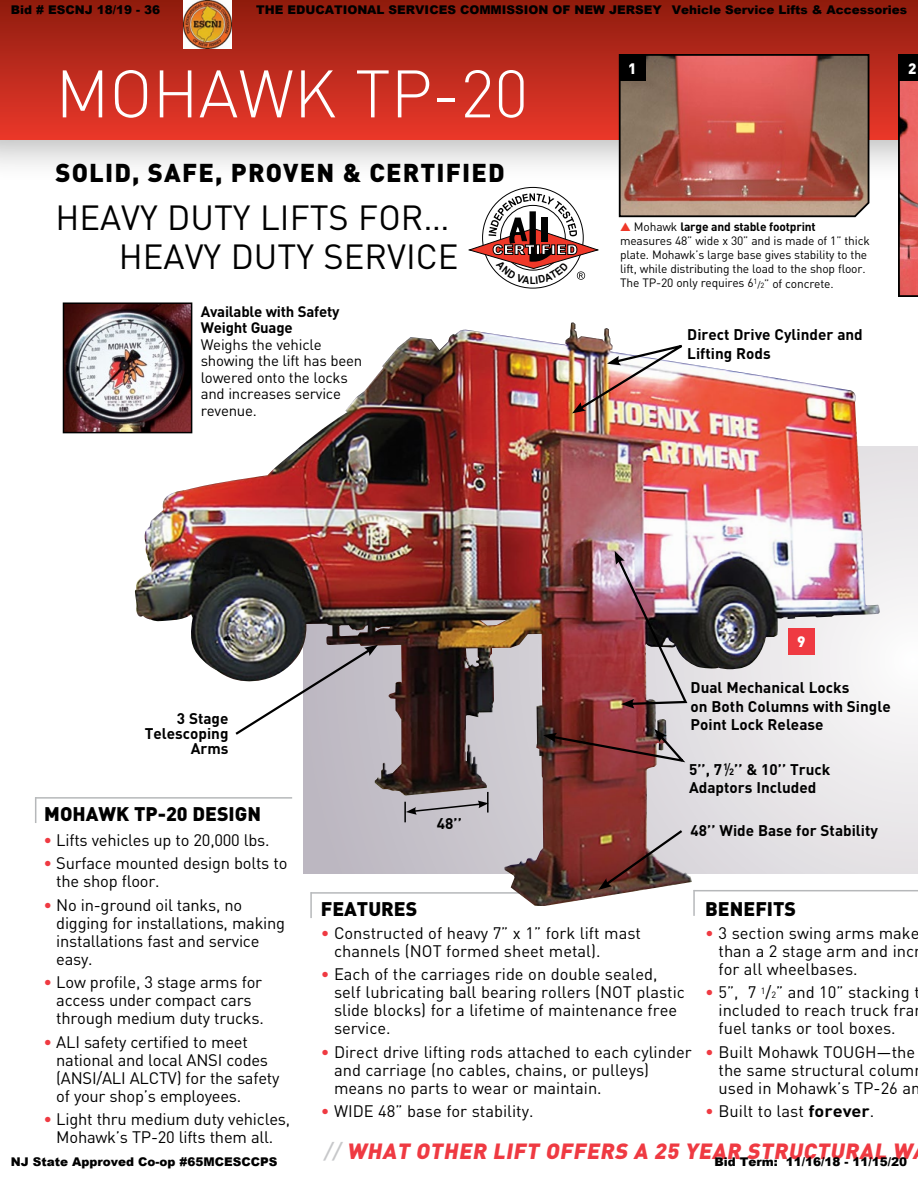
<style>
.page{position:relative;width:918px;height:1188px;background:#fff}
.page>*{position:absolute;margin:0;border:0;box-sizing:border-box;transform-origin:0 0}
.t1{font:300 66px "DIN";color:#fff}
.t2{font:34.5px/39px "DIN";color:#000;text-align:right}
.t3{font:900 25.5px "DIN";letter-spacing:.045em;color:#000}
.t4{font:italic 900 21.75px "DIN";color:#ef3a42}
.t5{font:900 19.5px "DIN";color:#000}
.t6{font:16.5px/18px "DIN";color:#000}
.t7{font:700 15.3px/18.3px "DIN";color:#000}
.t8{font:15px/16.5px "DIN";letter-spacing:-.015em;color:#000}
.t9{font:700 15px/16.5px "DIN";letter-spacing:-.015em;color:#000}
.t10{font:900 15px "DIN";color:#fff}
.t11{font:12px/14.2px "DIN";letter-spacing:-.015em;color:#000}
.t12{font:900 12px "Arial";color:#000}
.t13{font:700 10.5px "Arial";color:#010101;scale:.92 1}
.s1{color:#ef3829}
.s2{font-weight:700}
.s3{font-size:9px}
.s4{font-size:7.5px}
.s5{font-weight:400}
.s6{font-size:9.15px}
.s7{color:#ef3a42}
.s8{font-weight:500;color:#c7c8ca}
</style>
<div class="page">
<hr style="left:310px;top:892px;width:2px;height:26px;background:#b6b8ba">
<div style="left:0;top:0;width:918px;height:184px;background:#000;opacity:.29"></div>
<div style="left:0;top:0;width:918px;height:140px;background:linear-gradient(to bottom,#8e1c0f,#ea382a)"></div>
<img style="left:692px;top:447px;width:226px;height:426px">
<svg style="left:618px;top:53px;width:252px;height:165px;background:#ad6155"></svg>
<svg style="left:897px;top:53px;width:21px;height:244px;background:#c75b59"></svg>
<img style="left:135px;top:323px;width:557px;height:583px">
<img style="left:572px;top:341px;width:123px;height:72px">
<svg style="left:233px;top:645px;width:145px;height:92px"></svg>
<img style="left:615px;top:551px;width:74px;height:158px">
<svg style="left:543px;top:729px;width:145px;height:35px;background:#7f4849"></svg>
<hr style="left:404px;top:802px;width:2px;height:20px;background:#000">
<hr style="left:487px;top:792px;width:2px;height:21px;background:#000">
<svg style="left:406px;top:801px;width:83px;height:14px"></svg>
<img style="left:598px;top:828px;width:87px;height:62px">
<img style="left:66px;top:305px;width:123px;height:125px">
<div style="left:63px;top:302px;width:129px;height:131px;border:2px solid #000"></div>
<div style="left:619px;top:54px;width:27px;height:27px;background:#000"></div>
<div style="left:899px;top:54px;width:19px;height:27px;background:#000"></div>
<div style="left:788px;top:628px;width:27px;height:27px;background:#ef3a42"></div>
<hr style="left:35px;top:797px;width:257px;height:2px;background:#b6b8ba">
<svg style="left:35px;top:799px;width:1px;height:24px"></svg>
<hr style="left:694px;top:890px;width:224px;height:1px;background:#b6b8ba">
<hr style="left:693px;top:890px;width:2px;height:26px;background:#b6b8ba">
<img style="left:184px;top:0;width:48px;height:48px">
<svg style="left:468px;top:187px;width:131px;height:102px"></svg>
<p class="t12" style="left:11px;top:1px;width:151px">Bid # ESCNJ 18/19 - 36</p>
<p class="t12" style="left:256px;top:1px;width:653px">THE EDUCATIONAL SERVICES COMMISSION OF NEW JERSEY Vehicle Service Lifts &amp; Accessories</p>
<h1 class="t1" style="left:56px;top:53px;width:474px">MOHAWK TP-20</h1>
<h3 class="t3" style="left:56px;top:156px;width:451px">SOLID, SAFE, PROVEN &amp; CERTIFIED</h3>
<h2 class="t2" style="left:56px;top:197px;width:404px">HEAVY DUTY LIFTS FOR…<br>HEAVY DUTY SERVICE</h2>
<p class="t9" style="left:201px;top:302px;width:140px">Available with Safety<br>Weight Guage</p>
<p class="t8" style="left:201px;top:336px;width:163px">Weighs the vehicle showing the lift has been lowered onto the locks and increases service revenue.</p>
<p class="t13" style="left:530px;top:273px;width:8px">L</p>
<p class="t10" style="left:628px;top:58px;width:10px">1</p>
<p class="t10" style="left:908px;top:58px;width:10px">2</p>
<p class="t11" style="left:620px;top:219px;width:251px"><span class="s1">▲</span> Mohawk <span class="s2">large and stable footprint </span>measures 48” wide x 30” and is made of 1” thick plate. Mohawk’s large base gives stability to the lift, while distributing the load to the shop floor.<br>The TP-20 only requires 6<sup>1</sup><span class="s3">/</span><span class="s4">2</span>” of concrete.</p>
<p class="t7" style="left:687px;top:325px;width:177px">Direct Drive Cylinder and<br>Lifting Rods</p>
<p class="t7" style="left:145px;top:710px;width:85px;line-height:15px;text-align:right">3 Stage<br>Telescoping<br>Arms</p>
<p class="t10" style="left:797px;top:632px;width:10px">9</p>
<p class="t7" style="left:691px;top:678px;width:202px">Dual Mechanical Locks<br>on Both Columns with Single<br>Point Lock Release</p>
<p class="t7" style="left:689px;top:760px;width:143px">5’’, 7 <sup>1</sup><span class="s5">/</span><span class="s6">2</span>’’ &amp; 10’’ Truck<br>Adaptors Included</p>
<p class="t5" style="left:44px;top:801px;width:218px">MOHAWK TP-20 DESIGN</p>
<p class="t7" style="left:437px;top:813px;width:26px">48’’</p>
<p class="t7" style="left:691px;top:821px;width:189px">48’’ Wide Base for Stability</p>
<p class="t6" style="left:44px;top:831px;width:228px"><span class="s7">•</span> Lifts vehicles up to 20,000 lbs.</p>
<p class="t6" style="left:56px;top:854px;width:233px;text-indent:-13px"><span class="s7">•</span> Surface mounted design bolts to the shop floor.</p>
<p class="t6" style="left:56px;top:896px;width:230px;text-indent:-13px"><span class="s7">•</span> No in-ground oil tanks, no digging for installations, making installations fast and service easy.</p>
<p class="t6" style="left:56px;top:973px;width:209px;text-indent:-13px"><span class="s7">•</span> Low profile, 3 stage arms for access under compact cars through medium duty trucks.</p>
<p class="t6" style="left:56px;top:1032px;width:225px;text-indent:-13px"><span class="s7">•</span> ALI safety certified to meet national and local ANSI codes (ANSI/ALI ALCTV) for the safety of your shop’s employees.</p>
<p class="t6" style="left:44px;top:1110px;width:248px;text-align:center"><span class="s7">•</span> Light thru medium duty vehicles,<br>Mohawk’s TP-20 lifts them all.</p>
<p class="t5" style="left:321px;top:895px;width:98px">FEATURES</p>
<p class="t6" style="left:334px;top:924px;width:308px;text-indent:-13px"><span class="s7">•</span> Constructed of heavy 7” x 1” fork lift mast channels (NOT formed sheet metal).</p>
<p class="t6" style="left:334px;top:965px;width:352px;text-indent:-13px"><span class="s7">•</span> Each of the carriages ride on double sealed, self lubricating ball bearing rollers (NOT plastic slide blocks) for a lifetime of maintenance free service.</p>
<p class="t6" style="left:334px;top:1043px;width:359px;text-indent:-13px"><span class="s7">•</span> Direct drive lifting rods attached to each cylinder and carriage (no cables, chains, or pulleys) means no parts to wear or maintain.</p>
<p class="t6" style="left:321px;top:1102px;width:214px"><span class="s7">•</span> WIDE 48” base for stability.</p>
<p class="t5" style="left:705px;top:895px;width:92px">BENEFITS</p>
<p class="t6" style="left:719px;top:924px;width:202px;text-indent:-13px"><span class="s7">•</span> 3 section swing arms make than a 2 stage arm and inc for all wheelbases.</p>
<p class="t6" style="left:719px;top:983px;width:203px;text-indent:-13px"><span class="s7">•</span> 5”, 7 <sup>1</sup>/<span class="s3">2</span>” and 10” stacking t included to reach truck fra fuel tanks or tool boxes.</p>
<p class="t6" style="left:719px;top:1043px;width:203px;text-indent:-13px"><span class="s7">•</span> Built Mohawk TOUGH—the the same structural colum used in Mohawk’s TP-26 an</p>
<p class="t6" style="left:705px;top:1102px;width:171px"><span class="s7">•</span> Built to last <span class="s2">forever</span>.</p>
<h3 class="t4" style="left:324px;top:1136px;width:594px"><span class="s8">//</span> WHAT OTHER LIFT OFFERS A 25 YEAR STRUCTURAL W</h3>
<p class="t12" style="left:11px;top:1153px;width:268px">NJ State Approved Co-op #65MCESCCPS</p>
<p class="t12" style="left:714px;top:1153px;width:194px">Bid Term: 11/16/18 - 11/15/20</p>
</div>
